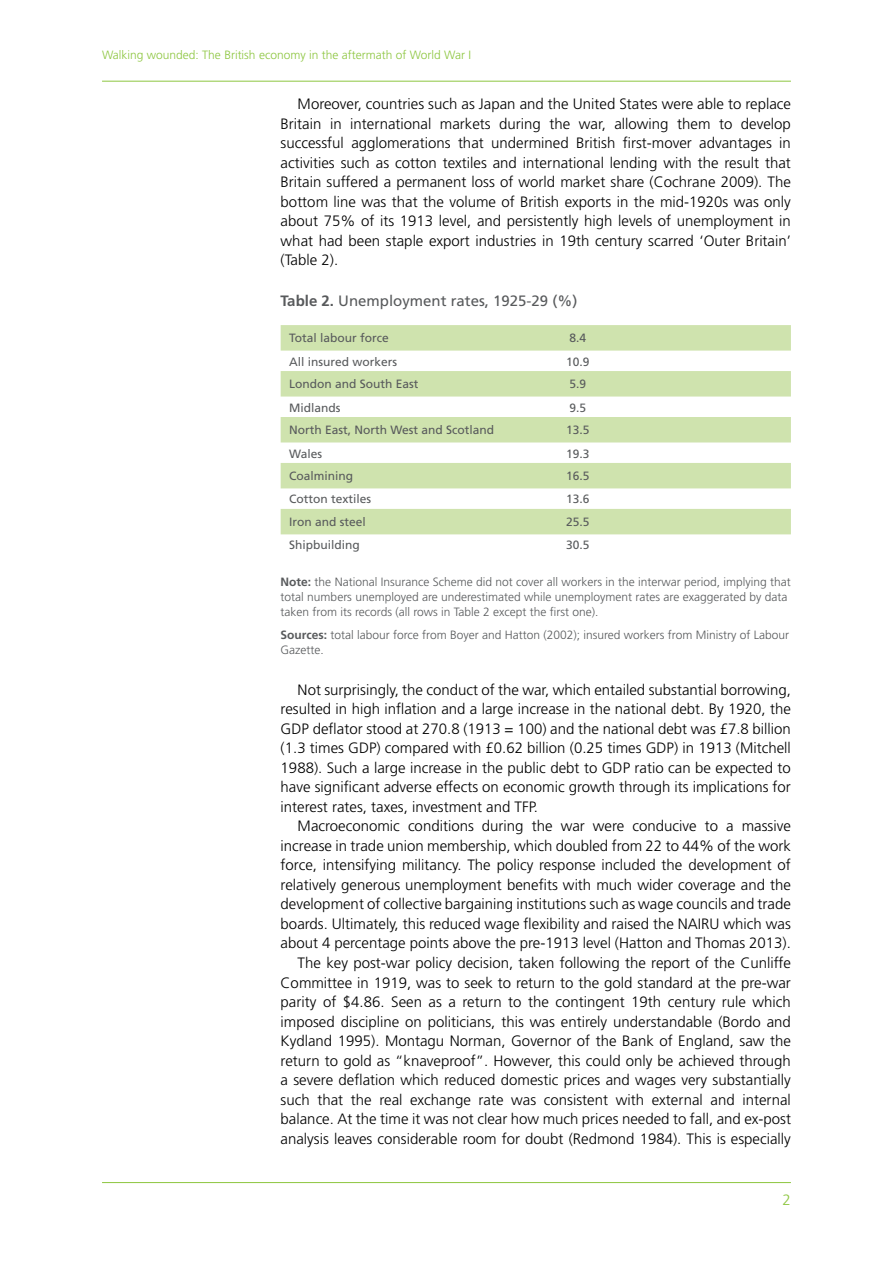
<style>
.page{position:relative;width:893px;height:1263px;background:#fff}
.page>*{position:absolute;margin:0;border:0;box-sizing:border-box;transform-origin:0 0}
.t1{font:300 15px/19.5px "Frutiger LT Std";color:#000;text-align:justify}
.t2{font:15px "Frutiger LT Std";color:#585a5c}
.t3{font:300 15px "Frutiger LT Std";color:#8dc640}
.t4{font:300 12px/15px "Frutiger LT Std";color:#585a5c}
.t5{font:12px "Frutiger LT Std";color:#585a5c}
.t6{font:300 12px "Frutiger LT Std";color:#8dc640}
.s1{font-weight:700}
</style>
<div class="page">
<div style="left:281px;top:325px;width:510px;height:26px;background:#cfe3ae"></div>
<div style="left:281px;top:371px;width:510px;height:26px;background:#cfe3ae"></div>
<div style="left:281px;top:417px;width:510px;height:25px;background:#cfe3ae"></div>
<div style="left:281px;top:463px;width:510px;height:25px;background:#cfe3ae"></div>
<div style="left:281px;top:509px;width:510px;height:25px;background:#cfe3ae"></div>
<hr style="left:102px;top:81px;width:689px;height:1px;background:#8dc640">
<hr style="left:102px;top:1182px;width:689px;height:1px;background:#8dc640">
<p class="t6" style="left:102px;top:48px;width:370px">Walking wounded: The British economy in the aftermath of World War I</p>
<p class="t1" style="left:281px;top:94px;width:512px;text-indent:17px">Moreover, countries such as Japan and the United States were able to replace Britain in international markets during the war, allowing them to develop successful agglomerations that undermined British first-mover advantages in activities such as cotton textiles and international lending with the result that Britain suffered a permanent loss of world market share (Cochrane 2009). The bottom line was that the volume of British exports in the mid-1920s was only about 75% of its 1913 level, and persistently high levels of unemployment in what had been staple export industries in 19th century scarred ‘Outer Britain’ (Table 2).</p>
<p class="t2" style="left:281px;top:292px;width:298px"><span class="s1">Table 2.</span> Unemployment rates, 1925-29 (%)</p>
<p class="t5" style="left:289px;top:331px;width:101px">Total labour force</p>
<p class="t5" style="left:569px;top:331px;width:18px">8.4</p>
<p class="t5" style="left:289px;top:354px;width:110px">All insured workers</p>
<p class="t5" style="left:566px;top:354px;width:25px">10.9</p>
<p class="t5" style="left:289px;top:377px;width:131px">London and South East</p>
<p class="t5" style="left:569px;top:377px;width:18px">5.9</p>
<p class="t5" style="left:289px;top:400px;width:53px">Midlands</p>
<p class="t5" style="left:569px;top:400px;width:18px">9.5</p>
<p class="t5" style="left:289px;top:423px;width:207px">North East, North West and Scotland</p>
<p class="t5" style="left:566px;top:423px;width:25px">13.5</p>
<p class="t5" style="left:289px;top:446px;width:35px">Wales</p>
<p class="t5" style="left:566px;top:446px;width:25px">19.3</p>
<p class="t5" style="left:289px;top:469px;width:66px">Coalmining</p>
<p class="t5" style="left:566px;top:469px;width:25px">16.5</p>
<p class="t5" style="left:289px;top:492px;width:84px">Cotton textiles</p>
<p class="t5" style="left:566px;top:492px;width:25px">13.6</p>
<p class="t5" style="left:289px;top:515px;width:78px">Iron and steel</p>
<p class="t5" style="left:566px;top:515px;width:25px">25.5</p>
<p class="t5" style="left:289px;top:538px;width:72px">Shipbuilding</p>
<p class="t5" style="left:566px;top:538px;width:25px">30.5</p>
<p class="t4" style="left:281px;top:574px;width:512px"><span class="s1">Note:</span> the National Insurance Scheme did not cover all workers in the interwar period, implying that total numbers unemployed are underestimated while unemployment rates are exaggerated by data taken from its records (all rows in Table 2 except the first one).</p>
<p class="t4" style="left:281px;top:628px;width:510px"><span class="s1">Sources:</span> total labour force from Boyer and Hatton (2002); insured workers from Ministry of Labour<br>Gazette.</p>
<p class="t1" style="left:281px;top:680px;width:512px;text-indent:17px">Not surprisingly, the conduct of the war, which entailed substantial borrowing, resulted in high inflation and a large increase in the national debt. By 1920, the GDP deflator stood at 270.8 (1913 = 100) and the national debt was £7.8 billion (1.3 times GDP) compared with £0.62 billion (0.25 times GDP) in 1913 (Mitchell 1988). Such a large increase in the public debt to GDP ratio can be expected to have significant adverse effects on economic growth through its implications for interest rates, taxes, investment and TFP.</p>
<p class="t1" style="left:281px;top:817px;width:512px;text-align:right">Macroeconomic conditions during the war were conducive to a massive increase in trade union membership, which doubled from 22 to 44% of the work force, intensifying militancy. The policy response included the development of relatively generous unemployment benefits with much wider coverage and the development of collective bargaining institutions such as wage councils and trade boards. Ultimately, this reduced wage flexibility and raised the NAIRU which was about 4 percentage points above the pre-1913 level (Hatton and Thomas 2013).<br>The key post-war policy decision, taken following the report of the Cunliffe Committee in 1919, was to seek to return to the gold standard at the pre-war parity of $4.86. Seen as a return to the contingent 19th century rule which imposed discipline on politicians, this was entirely understandable (Bordo and Kydland 1995). Montagu Norman, Governor of the Bank of England, saw the return to gold as “knaveproof”. However, this could only be achieved through a severe deflation which reduced domestic prices and wages very substantially such that the real exchange rate was consistent with external and internal balance. At the time it was not clear how much prices needed to fall, and ex-post analysis leaves considerable room for doubt (Redmond 1984). This is especially</p>
<p class="t3" style="left:783px;top:1192px;width:10px">2</p>
</div>
